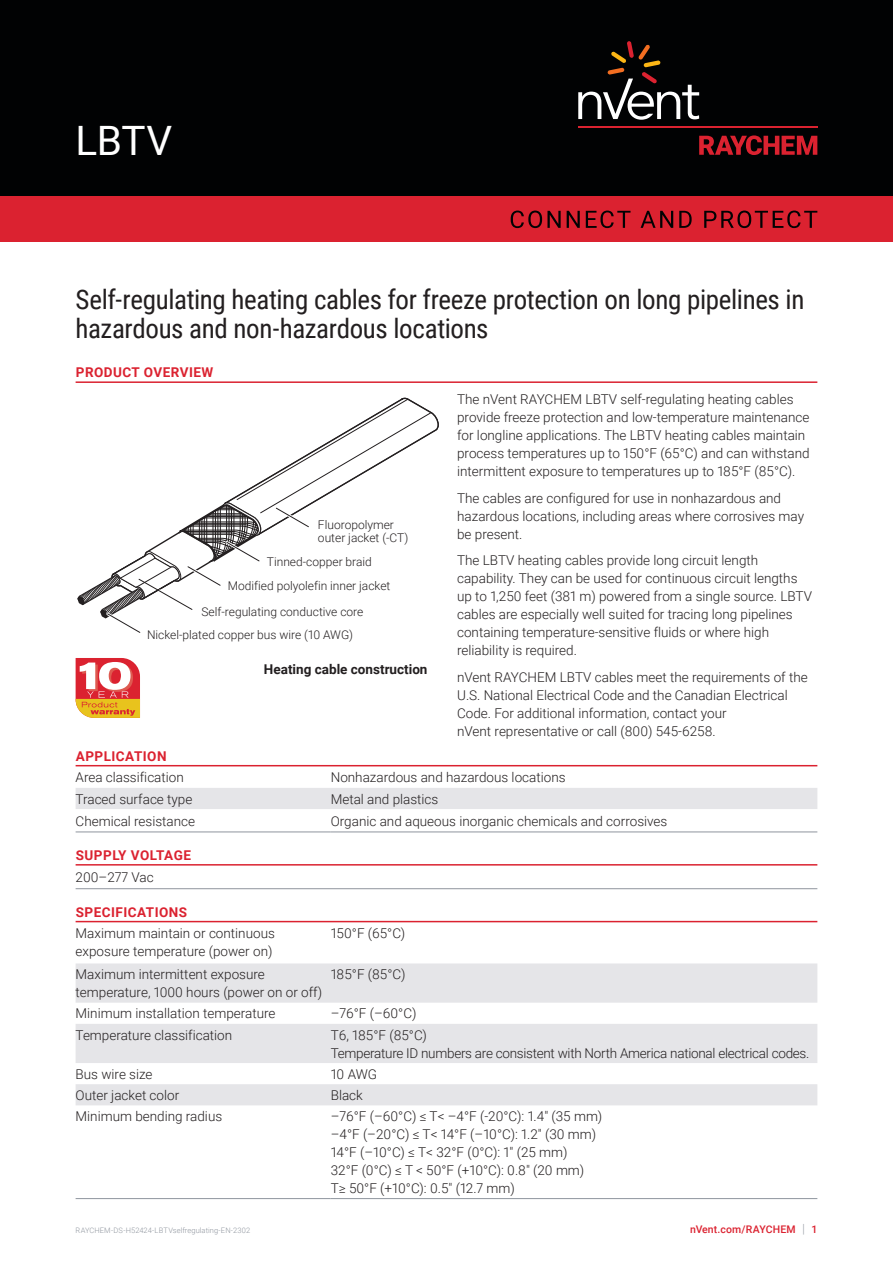
<style>
.page{position:relative;width:893px;height:1263px;background:#fff}
.page>*{position:absolute;margin:0;border:0;box-sizing:border-box;transform-origin:0 0}
.Title_Product_Name{font:40.5px "Roboto";color:#fff}
.Product_Description{font:27px/28.5px "Roboto Condensed";letter-spacing:-.015em;color:#231f20}
.Bodytext_1{font:300 13.5px/18px "Roboto";color:#231f20}
.Bodytext_2{font:300 13.5px "Roboto";color:#231f20}
.Bodytext_2-2{font:300 13.5px "Roboto";letter-spacing:-.02em;color:#231f20}
.Subhead{font:700 13.5px "Roboto";letter-spacing:.035em;color:#db2230}
.Subhead2-BK{font:700 13.5px "Roboto";color:#231f20}
.Caption_text{font:300 12px "Roboto";color:#231f20}
.t1{font:500 10.5px "Roboto";letter-spacing:.015em;color:#db2230}
.t2{font:300 7.5px "Roboto";letter-spacing:.01em;color:#8f959e}
.s1{font-weight:300;font-size:12.6px;color:#8f959e}
</style>
<div class="page">
<div style="left:0;top:0;width:893px;height:196px;background:#010203"></div>
<div style="left:0;top:196px;width:893px;height:45px;background:#db2230"></div>
<svg style="left:511px;top:211px;width:306px;height:17px"></svg>
<svg style="left:699px;top:135px;width:118px;height:20px"></svg>
<hr style="left:578px;top:127px;width:239px;height:1px;background:#db2230">
<svg style="left:578px;top:41px;width:121px;height:79px"></svg>
<hr style="left:76px;top:381px;width:741px;height:2px;background:#db2230">
<svg style="left:76px;top:658px;width:64px;height:60px"></svg>
<hr style="left:76px;top:765px;width:741px;height:1px;background:#db2230">
<hr style="left:76px;top:864px;width:741px;height:1px;background:#db2230">
<hr style="left:76px;top:921px;width:741px;height:1px;background:#db2230">
<div style="left:76px;top:788px;width:741px;height:21px;background:#e5e5e8"></div>
<hr style="left:76px;top:831px;width:255px;height:1px;background:#8f959e">
<hr style="left:331px;top:831px;width:486px;height:1px;background:#8f959e">
<hr style="left:76px;top:888px;width:741px;height:1px;background:#8f959e">
<svg style="left:76px;top:963px;width:741px;height:142px;fill:#e5e5e8"></svg>
<hr style="left:76px;top:1198px;width:255px;height:1px;background:#8f959e">
<hr style="left:331px;top:1198px;width:486px;height:1px;background:#8f959e">
<svg style="left:77px;top:397px;width:362px;height:236px"></svg>
<p class="Title_Product_Name" style="left:76px;top:112px;width:98px">LBTV</p>
<p class="Product_Description" style="left:76px;top:285px;width:730px">Self-regulating heating cables for freeze protection on long pipelines in hazardous and non-hazardous locations</p>
<p class="Subhead" style="left:76px;top:363px;width:139px">PRODUCT OVERVIEW</p>
<p class="Bodytext_1" style="left:457px;top:390px;width:354px">The nVent RAYCHEM LBTV self-regulating heating cables provide freeze protection and low-temperature maintenance for longline applications. The LBTV heating cables maintain process temperatures up to 150°F (65°C) and can withstand intermittent exposure to temperatures up to 185°F (85°C).</p>
<p class="Bodytext_1" style="left:457px;top:488px;width:348px">The cables are configured for use in nonhazardous and hazardous locations, including areas where corrosives may be present.</p>
<p class="Bodytext_1" style="left:457px;top:551px;width:356px">The LBTV heating cables provide long circuit length capability. They can be used for continuous circuit lengths up to 1,250 feet (381 m) powered from a single source. LBTV cables are especially well suited for tracing long pipelines containing temperature-sensitive fluids or where high reliability is required.</p>
<p class="Bodytext_1" style="left:457px;top:667px;width:352px">nVent RAYCHEM LBTV cables meet the requirements of the U.S. National Electrical Code and the Canadian Electrical Code. For additional information, contact your<br>nVent representative or call (800) 545‑6258.</p>
<p class="Subhead" style="left:76px;top:746px;width:92px">APPLICATION</p>
<p class="Bodytext_2" style="left:76px;top:768px;width:110px">Area classification</p>
<p class="Bodytext_2" style="left:331px;top:768px;width:236px">Nonhazardous and hazardous locations</p>
<p class="Bodytext_2" style="left:76px;top:789px;width:118px">Traced surface type</p>
<p class="Bodytext_2" style="left:331px;top:789px;width:109px">Metal and plastics</p>
<p class="Bodytext_2" style="left:76px;top:811px;width:121px">Chemical resistance</p>
<p class="Bodytext_2" style="left:331px;top:811px;width:338px">Organic and aqueous inorganic chemicals and corrosives</p>
<p class="Subhead" style="left:76px;top:845px;width:117px">SUPPLY VOLTAGE</p>
<p class="Bodytext_2" style="left:76px;top:868px;width:80px">200–277 Vac</p>
<p class="Subhead" style="left:76px;top:902px;width:113px">SPECIFICATIONS</p>
<p class="Bodytext_2" style="left:76px;top:924px;width:201px">Maximum maintain or continuous</p>
<p class="Bodytext_2" style="left:76px;top:942px;width:198px">exposure temperature (power on)</p>
<p class="Caption_text" style="left:318px;top:516px;width:78px">Fluoropolymer</p>
<p class="Caption_text" style="left:318px;top:530px;width:92px">outer jacket (-CT)</p>
<p class="Caption_text" style="left:267px;top:554px;width:106px">Tinned-copper braid</p>
<p class="Caption_text" style="left:228px;top:577px;width:164px">Modified polyolefin inner jacket</p>
<p class="Caption_text" style="left:201px;top:603px;width:163px">Self-regulating conductive core</p>
<p class="Caption_text" style="left:147px;top:626px;width:208px">Nickel-plated copper bus wire (10 AWG)</p>
<p class="Subhead2-BK" style="left:264px;top:660px;width:165px">Heating cable construction</p>
<p class="Bodytext_2" style="left:331px;top:924px;width:76px">150°F (65°C)</p>
<p class="Bodytext_2" style="left:76px;top:965px;width:191px">Maximum intermittent exposure</p>
<p class="Bodytext_2" style="left:76px;top:983px;width:248px">temperature, 1000 hours (power on or off)</p>
<p class="Bodytext_2" style="left:331px;top:965px;width:76px">185°F (85°C)</p>
<p class="Bodytext_2" style="left:76px;top:1004px;width:201px">Minimum installation temperature</p>
<p class="Bodytext_2" style="left:331px;top:1004px;width:87px">–76°F (–60°C)</p>
<p class="Bodytext_2" style="left:76px;top:1025px;width:158px">Temperature classification</p>
<p class="Bodytext_2" style="left:331px;top:1025px;width:98px">T6, 185°F (85°C)</p>
<p class="Bodytext_2-2" style="left:331px;top:1043px;width:480px">Temperature ID numbers are consistent with North America national electrical codes.</p>
<p class="Bodytext_2" style="left:76px;top:1064px;width:78px">Bus wire size</p>
<p class="Bodytext_2" style="left:331px;top:1064px;width:48px">10 AWG</p>
<p class="Bodytext_2" style="left:76px;top:1085px;width:105px">Outer jacket color</p>
<p class="Bodytext_2" style="left:331px;top:1085px;width:34px">Black</p>
<p class="Bodytext_2" style="left:76px;top:1107px;width:148px">Minimum bending radius</p>
<p class="Bodytext_2" style="left:331px;top:1107px;width:273px">–76°F (–60°C) ≤ T&lt; –4°F (-20°C): 1.4" (35 mm)</p>
<p class="Bodytext_2" style="left:331px;top:1125px;width:267px">–4°F (–20°C) ≤ T&lt; 14°F (–10°C): 1.2" (30 mm)</p>
<p class="Bodytext_2" style="left:331px;top:1143px;width:238px">14°F (–10°C) ≤ T&lt; 32°F (0°C): 1" (25 mm)</p>
<p class="Bodytext_2" style="left:331px;top:1161px;width:255px">32°F (0°C) ≤ T &lt; 50°F (+10°C): 0.8" (20 mm)</p>
<p class="Bodytext_2" style="left:331px;top:1179px;width:186px">T≥ 50°F (+10°C): 0.5" (12.7 mm)</p>
<p class="t2" style="left:76px;top:1225px;width:176px">RAYCHEM-DS-H52424-LBTVselfregulating-EN-2302</p>
<p class="t1" style="left:690px;top:1222px;width:129px">nVent.com/RAYCHEM <span class="s1">|</span> 1</p>
</div>
